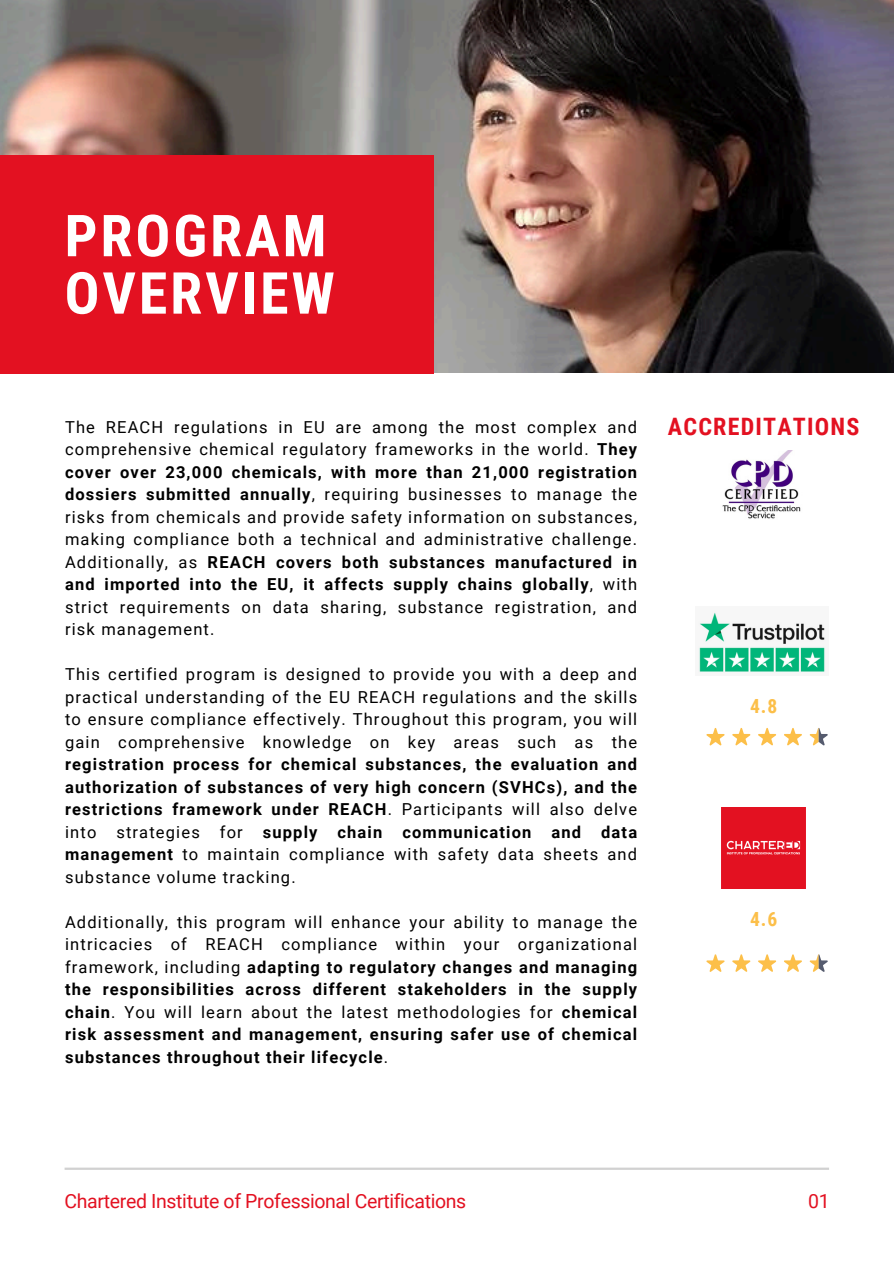
<style>
.page{position:relative;width:894px;height:1264px;background:#fff}
.page>*{position:absolute;margin:0;border:0;box-sizing:border-box;transform-origin:0 0}
.t1{font:700 57.9px/57.3px "Roboto Condensed";letter-spacing:.05em;color:#fff}
.t2{font:700 24px "Roboto Condensed";letter-spacing:.05em;color:#e31121}
.t3{font:19.5px "Roboto";letter-spacing:-.015em;color:#e31121}
.t4{font:700 19.5px "Roboto Condensed";color:#fcbf49}
.t5{font:16.5px/22.5px "Roboto";letter-spacing:.07em;color:#000;text-align:justify}
.t6{font:700 16.5px/22.5px "Roboto";letter-spacing:.07em;color:#000;text-align:justify}
.s1{font-weight:700}
.s2{font-weight:400}
</style>
<div class="page">
<img style="left:0;top:0;width:893px;height:373px">
<div style="left:0;top:155px;width:433px;height:218px;background:#e31121"></div>
<hr style="left:65px;top:1167px;width:763px;height:2px;background:#d1d1d1">
<img style="left:699px;top:612px;width:126px;height:60px">
<img style="left:721px;top:807px;width:84px;height:81px">
<svg style="left:706px;top:728px;width:121px;height:17px"></svg>
<svg style="left:706px;top:954px;width:121px;height:18px"></svg>
<img style="left:722px;top:451px;width:79px;height:68px">
<p class="t1" style="left:65px;top:208px;width:272px">PROGRAM<br>OVERVIEW</p>
<h1 class="t5" style="left:65px;top:415px;width:573px">The REACH regulations in EU are among the most complex and comprehensive chemical regulatory frameworks in the world. <span class="s1">They cover over 23,000 chemicals, with more than 21,000 registration dossiers submitted annually</span>, requiring businesses to manage the risks from chemicals and provide safety information on substances, making compliance both a technical and administrative challenge.<br>Additionally, as <span class="s1">REACH covers both substances manufactured in and imported into the EU, it affects supply chains globally</span>, with strict requirements on data sharing, substance registration, and risk management.</h1>
<p class="t5" style="left:65px;top:663px;width:573px">This certified program is designed to provide you with a deep and practical understanding of the EU REACH regulations and the skills to ensure compliance effectively. Throughout this program, you will gain comprehensive knowledge on key areas such as the <span class="s1">registration process for chemical substances, the evaluation and authorization of substances of very high concern (SVHCs), and the restrictions framework under REACH</span>. Participants will also delve into strategies for <span class="s1">supply chain communication and data management</span> to maintain compliance with safety data sheets and substance volume tracking.</p>
<p class="t6" style="left:65px;top:910px;width:573px"><span class="s2">Additionally, this program will enhance your ability to manage the intricacies of REACH compliance within your organizational framework, including</span> adapting to regulatory changes and managing the responsibilities across different stakeholders in the supply chain<span class="s2">. You will learn about the latest methodologies for</span> chemical risk assessment and management, ensuring safer use of chemical substances throughout their lifecycle<span class="s2">.</span></p>
<h3 class="t2" style="left:667px;top:413px;width:193px">ACCREDITATIONS</h3>
<p class="t4" style="left:749px;top:695px;width:29px">4.8</p>
<p class="t4" style="left:749px;top:908px;width:29px">4.6</p>
<p class="t3" style="left:65px;top:1189px;width:403px">Chartered Institute of Professional Certifications</p>
<h2 class="t3" style="left:808px;top:1189px;width:23px">01</h2>
</div>
